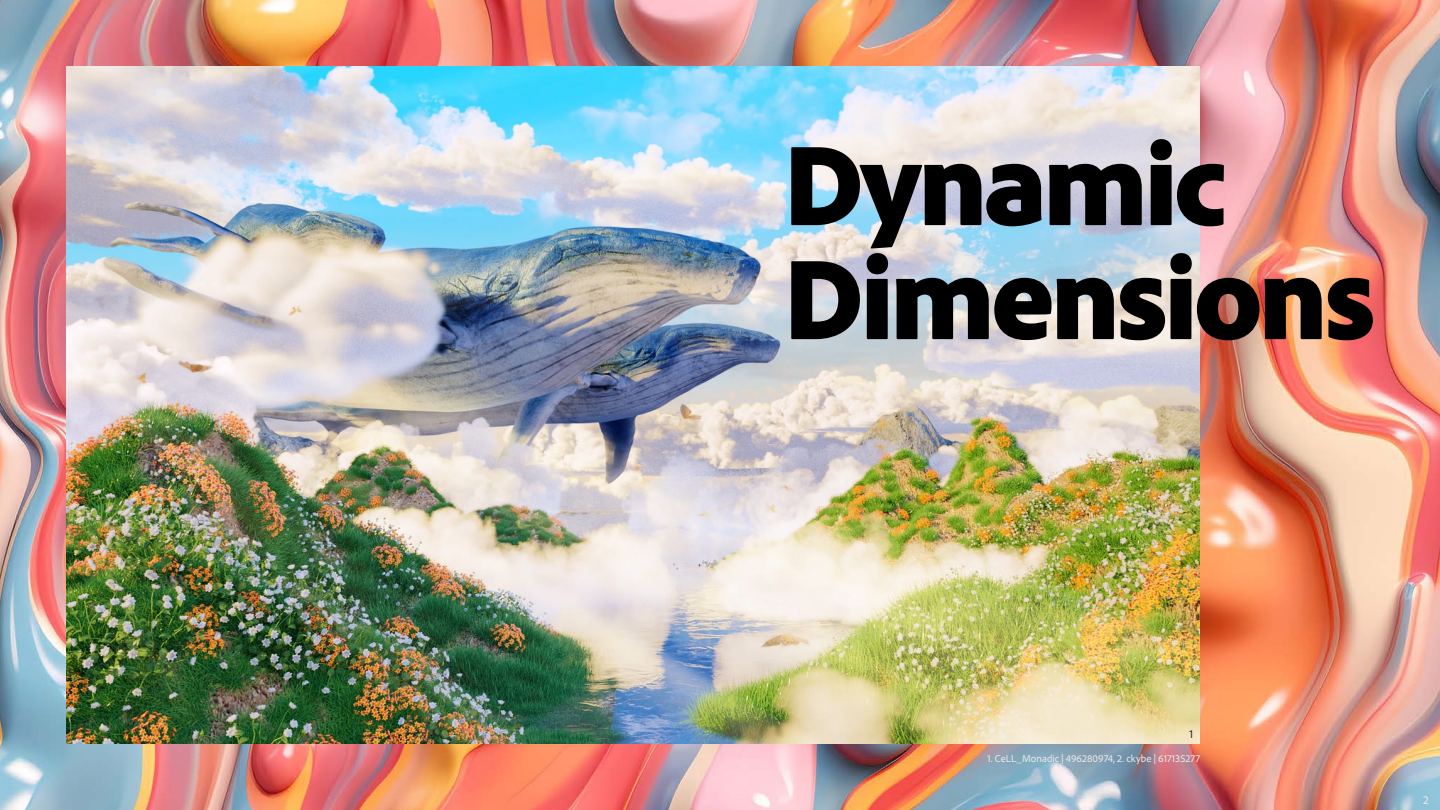
<style>
.page{position:relative;width:1440px;height:810px;background:#fff}
.page>*{position:absolute;margin:0;border:0;box-sizing:border-box;transform-origin:0 0}
.t1{font:900 120px/114px "Adobe Clean";letter-spacing:-.035em;color:#000}
.t2{font:12px "Adobe Clean";color:#2d2d2c}
.t3{font:12px "Adobe Clean";color:#eaeaea}
.t4{font:10.5px "Adobe Clean";color:#eaeaea}
</style>
<div class="page">
<img style="left:0;top:0;width:1440px;height:810px">
<img style="left:66px;top:66px;width:1134px;height:678px">
<h1 class="t1" style="left:783px;top:123px;width:594px">Dynamic<br>Dimensions</h1>
<p class="t2" style="left:1190px;top:726px;width:5px">1</p>
<p class="t4" style="left:987px;top:752px;width:214px">1. CeLL_Monadic | 496280974, 2. ckybe | 617135277</p>
<p class="t3" style="left:1423px;top:792px;width:7px">2</p>
</div>
